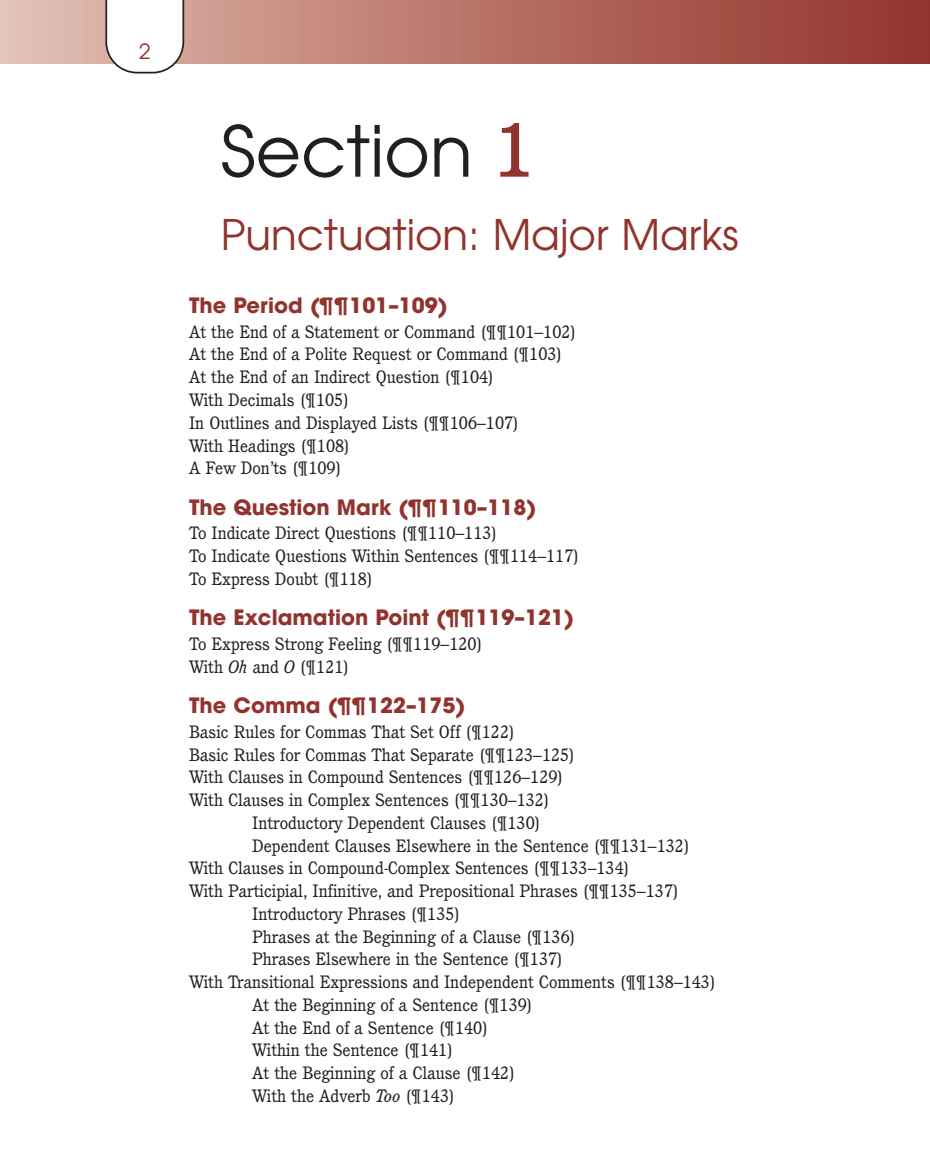
<style>
.page{position:relative;width:930px;height:1150px;background:#fff}
.page>*{position:absolute;margin:0;border:0;box-sizing:border-box;transform-origin:0 0}
.t1{font:70px "Avant Garde";color:#231f20}
.t2{font:42px "Avant Garde";color:#92342e}
.t3{font:700 21px "Avant Garde";color:#92342e}
.t4{font:21px "Avant Garde";color:#92342e}
.t5{font:17.5px/22.8px "Cushing";color:#231f20}
.s1{font-family:"Cushing";font-weight:500;font-size:75.25px;color:#92342e}
.s2{font-style:italic}
</style>
<div class="page">
<svg style="left:0;top:0;width:929px;height:74px"></svg>
<p class="t4" style="left:139px;top:43px;width:13px">2</p>
<h1 class="t1" style="left:220px;top:125px;width:315px">Section <span class="s1">1</span></h1>
<h2 class="t2" style="left:220px;top:219px;width:519px">Punctuation: Major Marks</h2>
<p class="t3" style="left:189px;top:298px;width:260px">The Period (¶¶101–109)</p>
<p class="t5" style="left:189px;top:322px;width:388px">At the End of a Statement or Command (¶¶101–102)<br>At the End of a Polite Request or Command (¶103)<br>At the End of an Indirect Question (¶104)<br>With Decimals (¶105)<br>In Outlines and Displayed Lists (¶¶106–107)<br>With Headings (¶108)<br>A Few Don’ts (¶109)</p>
<p class="t3" style="left:189px;top:499px;width:348px">The Question Mark (¶¶110–118)</p>
<p class="t5" style="left:189px;top:523px;width:391px">To Indicate Direct Questions (¶¶110–113)<br>To Indicate Questions Within Sentences (¶¶114–117)<br>To Express Doubt (¶118)</p>
<p class="t3" style="left:189px;top:610px;width:386px">The Exclamation Point (¶¶119–121)</p>
<p class="t5" style="left:189px;top:634px;width:295px">To Express Strong Feeling (¶¶119–120)<br>With <span class="s2">Oh</span> and <span class="s2">O</span> (¶121)</p>
<p class="t3" style="left:189px;top:698px;width:278px">The Comma (¶¶122–175)</p>
<p class="t5" style="left:189px;top:722px;width:327px">Basic Rules for Commas That Set Off (¶122)</p>
<p class="t5" style="left:189px;top:744px;width:387px">Basic Rules for Commas That Separate (¶¶123–125)</p>
<p class="t5" style="left:189px;top:767px;width:375px">With Clauses in Compound Sentences (¶¶126–129)</p>
<p class="t5" style="left:189px;top:790px;width:362px">With Clauses in Complex Sentences (¶¶130–132)</p>
<p class="t5" style="left:252px;top:813px;width:290px">Introductory Dependent Clauses (¶130)</p>
<p class="t5" style="left:252px;top:835px;width:439px">Dependent Clauses Elsewhere in the Sentence (¶¶131–132)</p>
<p class="t5" style="left:189px;top:858px;width:442px">With Clauses in Compound-Complex Sentences (¶¶133–134)</p>
<p class="t5" style="left:189px;top:881px;width:491px">With Participial, Infinitive, and Prepositional Phrases (¶¶135–137)</p>
<p class="t5" style="left:252px;top:904px;width:210px">Introductory Phrases (¶135)</p>
<p class="t5" style="left:252px;top:926px;width:325px">Phrases at the Beginning of a Clause (¶136)</p>
<p class="t5" style="left:252px;top:949px;width:312px">Phrases Elsewhere in the Sentence (¶137)</p>
<p class="t5" style="left:189px;top:972px;width:528px">With Transitional Expressions and Independent Comments (¶¶138–143)</p>
<p class="t5" style="left:252px;top:995px;width:282px">At the Beginning of a Sentence (¶139)</p>
<p class="t5" style="left:252px;top:1017px;width:237px">At the End of a Sentence (¶140)</p>
<p class="t5" style="left:252px;top:1040px;width:202px">Within the Sentence (¶141)</p>
<p class="t5" style="left:252px;top:1063px;width:264px">At the Beginning of a Clause (¶142)</p>
<p class="t5" style="left:252px;top:1086px;width:204px">With the Adverb <span class="s2">Too</span> (¶143)</p>
</div>
